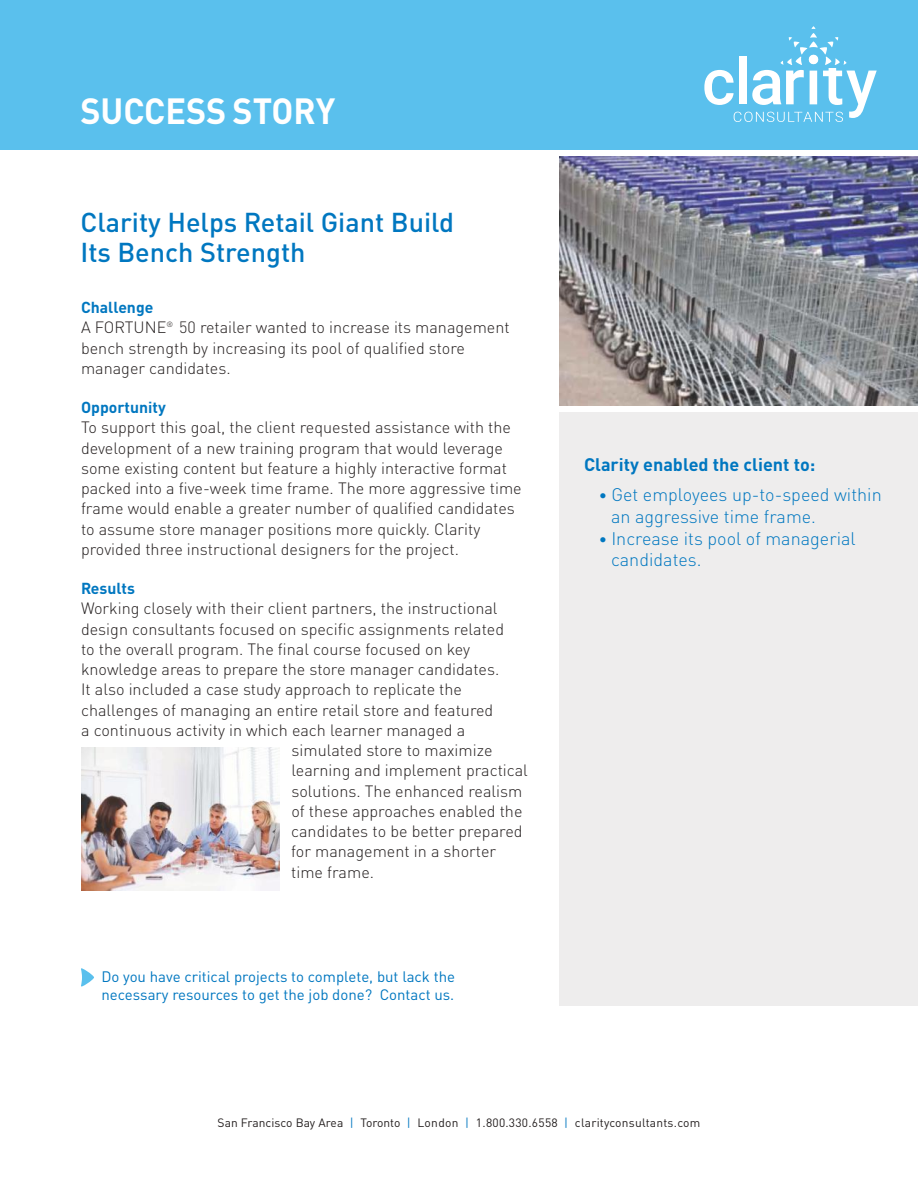
<style>
.page{position:relative;width:918px;height:1188px;background:#fff}
.page>*{position:absolute;margin:0;border:0;box-sizing:border-box;transform-origin:0 0}
.t1{font:700 36px "DINOT";color:#fff;scale:.95 1}
.t2{font:500 27px/30px "DINOT";color:#0077c0}
.t3{font:300 18px/21.6px "DINOT";color:#0077c0}
.t4{font:700 18px "DINOT";color:#0077c0}
.t5{font:300 16.2px/20.2px "DINOT";color:#241f1f}
.t6{font:700 15.75px "DINOT";color:#0077c0}
.t7{font:15px/18px "DINOT";color:#0077c0}
.t8{font:12px "DINOT";letter-spacing:.01em;color:#241f1f}
.s1{font-weight:700;font-size:15.75px}
.s2{color:#0077c0}
</style>
<div class="page">
<div style="left:559px;top:412px;width:359px;height:594px;background:#eeeded"></div>
<div style="left:0;top:0;width:918px;height:149px;background:#5ac0ed"></div>
<svg style="left:704px;top:26px;width:173px;height:96px"></svg>
<img style="left:82px;top:747px;width:198px;height:143px">
<img style="left:560px;top:156px;width:358px;height:250px">
<svg style="left:81px;top:968px;width:13px;height:19px"></svg>
<h1 class="t1" style="left:80px;top:97px;width:270px">SUCCESS STORY</h1>
<h2 class="t2" style="left:80px;top:209px;width:375px">Clarity Helps Retail Giant Build<br>Its Bench Strength</h2>
<p class="t6" style="left:81px;top:301px;width:74px">Challenge</p>
<p class="t5" style="left:81px;top:319px;width:430px">A FORTUNE<sup>®</sup> 50 retailer wanted to increase its management bench strength by increasing its pool of qualified store manager candidates.</p>
<p class="t6" style="left:81px;top:401px;width:86px">Opportunity</p>
<p class="t5" style="left:81px;top:419px;width:442px">To support this goal, the client requested assistance with the development of a new training program that would leverage some existing content but feature a highly interactive format packed into a five-week time frame. The more aggressive time frame would enable a greater number of qualified candidates to assume store manager positions more quickly. Clarity provided three instructional designers for the project.</p>
<p class="t6" style="left:81px;top:582px;width:55px">Results</p>
<p class="t5" style="left:81px;top:600px;width:418px">Working closely with their client partners, the instructional</p>
<p class="t5" style="left:81px;top:620px;width:425px">design consultants focused on specific assignments related</p>
<p class="t5" style="left:81px;top:640px;width:391px">to the overall program. The final course focused on key</p>
<p class="t5" style="left:81px;top:661px;width:420px">knowledge areas to prepare the store manager candidates.</p>
<p class="t5" style="left:81px;top:681px;width:383px">It also included a case study approach to replicate the</p>
<p class="t5" style="left:81px;top:701px;width:414px">challenges of managing an entire retail store and featured</p>
<p class="t5" style="left:81px;top:721px;width:386px">a continuous activity in which each learner managed a</p>
<p class="t5" style="left:292px;top:742px;width:202px">simulated store to maximize</p>
<p class="t5" style="left:291px;top:762px;width:238px">learning and implement practical</p>
<p class="t5" style="left:291px;top:782px;width:232px">solutions. The enhanced realism</p>
<p class="t5" style="left:291px;top:802px;width:233px">of these approaches enabled the</p>
<p class="t5" style="left:291px;top:823px;width:233px">candidates to be better prepared</p>
<p class="t5" style="left:291px;top:843px;width:206px">for management in a shorter</p>
<p class="t5" style="left:291px;top:863px;width:84px">time frame.</p>
<p class="t7" style="left:101px;top:969px;width:355px">Do you have critical projects to complete, but lack the necessary resources to get the job done? Contact us.</p>
<p class="t4" style="left:584px;top:457px;width:233px">Clarity enabled the client to:</p>
<p class="t3" style="left:611px;top:486px;width:272px;text-indent:-12px"><span class="s1">•</span> Get employees up-to-speed within an aggressive time frame.</p>
<p class="t3" style="left:611px;top:529px;width:246px;text-indent:-12px"><span class="s1">•</span> Increase its pool of managerial candidates.</p>
<p class="t8" style="left:218px;top:1118px;width:484px">San Francisco Bay Area <span class="s2">|</span> Toronto <span class="s2">|</span> London <span class="s2">|</span> 1.800.330.6558 <span class="s2">|</span> clarityconsultants.com</p>
</div>
